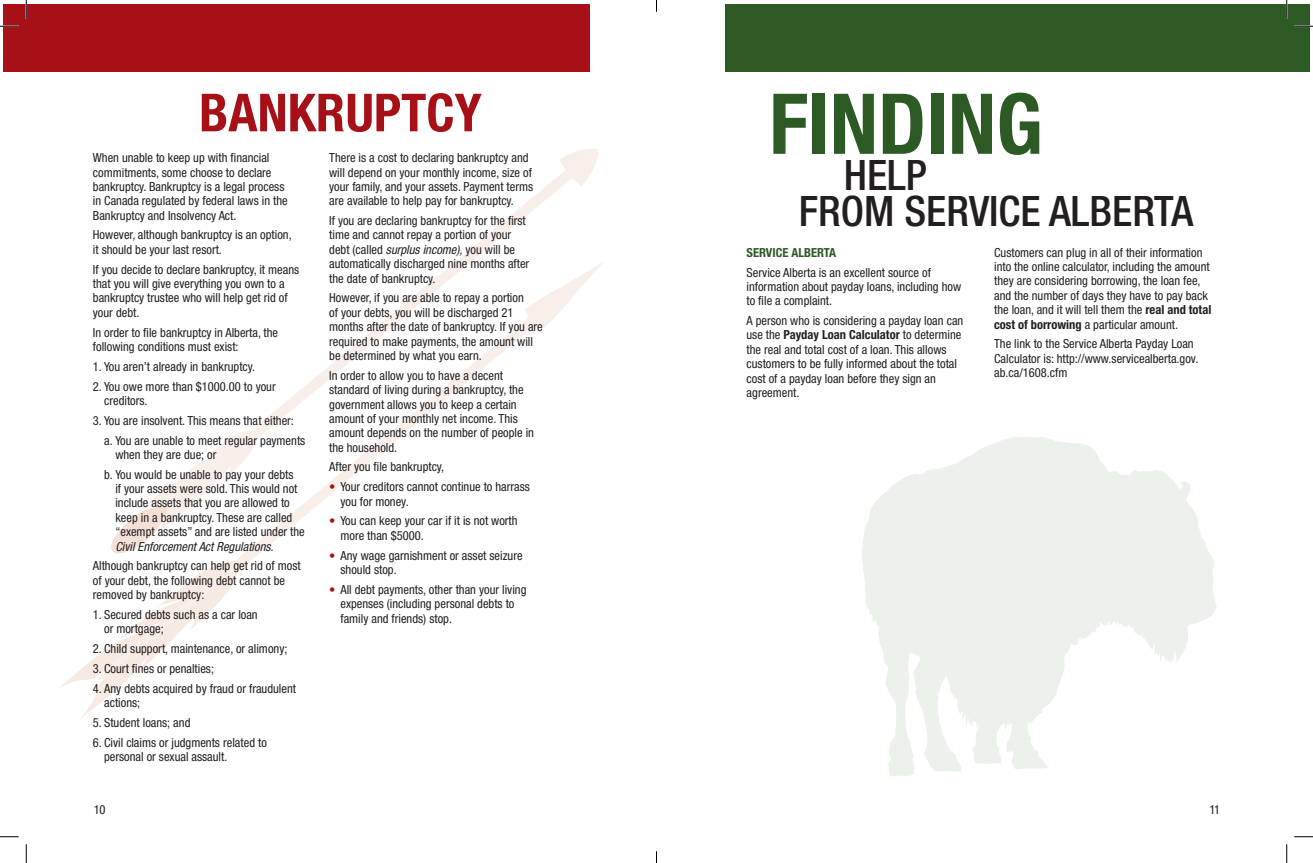
<style>
.page{position:relative;width:1313px;height:863px;background:#fff}
.page>*{position:absolute;margin:0;border:0;box-sizing:border-box;transform-origin:0 0}
.t1{font:700 condensed 84px "Helvetica Neue LT Std";color:#2d5925}
.t2{font:700 condensed 52.5px "Helvetica Neue LT Std";color:#a61016}
.t3{font:500 condensed 42px/36px "Helvetica Neue LT Std";color:#231f20}
.t4{font:condensed 12.5px/14.4px "Helvetica Neue LT Std";color:#231f20}
.t5{font:italic condensed 12.5px "Helvetica Neue LT Std";color:#231f20}
.t6{font:700 condensed 12.5px "Helvetica Neue LT Std";color:#2d5925}
.s1{font-style:italic}
.s2{color:#a61016}
.s3{font-weight:700}
</style>
<div class="page">
<svg style="left:400px;top:176px;width:162px;height:132px"></svg>
<svg style="left:525px;top:260px;width:78px;height:66px"></svg>
<svg style="left:252px;top:308px;width:294px;height:246px"></svg>
<svg style="left:559px;top:149px;width:40px;height:37px"></svg>
<svg style="left:60px;top:430px;width:199px;height:288px"></svg>
<svg style="left:862px;top:437px;width:354px;height:339px;fill:#edf1ec"></svg>
<div style="left:4px;top:4px;width:586px;height:67px;background:#a61016"></div>
<div style="left:725px;top:4px;width:584px;height:67px;background:#2d5925"></div>
<svg style="left:0;top:25px;width:19px;height:2px"></svg>
<svg style="left:1294px;top:25px;width:18px;height:2px"></svg>
<svg style="left:0;top:836px;width:19px;height:1px"></svg>
<svg style="left:1294px;top:836px;width:18px;height:1px"></svg>
<svg style="left:25px;top:0;width:2px;height:19px"></svg>
<svg style="left:25px;top:844px;width:2px;height:18px"></svg>
<svg style="left:1286px;top:0;width:1px;height:19px"></svg>
<svg style="left:1286px;top:844px;width:1px;height:18px"></svg>
<h2 class="t2" style="left:199px;top:81px;width:284px">BANKRUPTCY</h2>
<p class="t4" style="left:93px;top:150px;width:196px">When unable to keep up with financial commitments, some choose to declare bankruptcy. Bankruptcy is a legal process in Canada regulated by federal laws in the Bankruptcy and Insolvency Act.</p>
<p class="t4" style="left:93px;top:228px;width:200px">However, although bankruptcy is an option, it should be your last resort.</p>
<p class="t4" style="left:93px;top:262px;width:208px">If you decide to declare bankruptcy, it means that you will give everything you own to a bankruptcy trustee who will help get rid of your debt.</p>
<p class="t4" style="left:93px;top:325px;width:187px">In order to file bankruptcy in Alberta, the following conditions must exist:</p>
<p class="t4" style="left:93px;top:359px;width:164px">1. You aren’t already in bankruptcy.</p>
<p class="t4" style="left:104px;top:379px;width:173px;text-indent:-11px">2. You owe more than $1000.00 to your creditors.</p>
<p class="t4" style="left:104px;top:410px;width:203px;line-height:19.8px;text-indent:-11px">3. You are insolvent. This means that either: a. You are unable to meet regular payments</p>
<p class="t4" style="left:104px;top:444px;width:191px;line-height:19.8px;text-indent:11px">when they are due; or<br>b. You would be unable to pay your debts</p>
<p class="t4" style="left:115px;top:481px;width:191px">if your assets were sold. This would not include assets that you are allowed to keep in a bankruptcy. These are called “exempt assets” and are listed under the</p>
<p class="t5" style="left:115px;top:539px;width:160px">Civil Enforcement Act Regulations.</p>
<p class="t4" style="left:93px;top:558px;width:209px">Although bankruptcy can help get rid of most of your debt, the following debt cannot be removed by bankruptcy:</p>
<p class="t4" style="left:104px;top:607px;width:155px;text-indent:-11px">1. Secured debts such as a car loan or mortgage;</p>
<p class="t4" style="left:93px;top:641px;width:196px">2. Child support, maintenance, or alimony;</p>
<p class="t4" style="left:93px;top:661px;width:123px">3. Court fines or penalties;</p>
<p class="t4" style="left:104px;top:681px;width:193px;text-indent:-11px">4. Any debts acquired by fraud or fraudulent actions;</p>
<p class="t4" style="left:93px;top:715px;width:99px">5. Student loans; and</p>
<p class="t4" style="left:104px;top:735px;width:164px;text-indent:-11px">6. Civil claims or judgments related to personal or sexual assault.</p>
<p class="t4" style="left:329px;top:150px;width:205px">There is a cost to declaring bankruptcy and will depend on your monthly income, size of your family, and your assets. Payment terms are available to help pay for bankruptcy.</p>
<p class="t4" style="left:329px;top:213px;width:201px">If you are declaring bankruptcy for the first time and cannot repay a portion of your debt (called <span class="s1">surplus income),</span> you will be automatically discharged nine months after the date of bankruptcy.</p>
<p class="t4" style="left:329px;top:291px;width:215px">However, if you are able to repay a portion<br>of your debts, you will be discharged 21 months after the date of bankruptcy. If you are required to make payments, the amount will be determined by what you earn.</p>
<p class="t4" style="left:329px;top:368px;width:206px">In order to allow you to have a decent standard of living during a bankruptcy, the government allows you to keep a certain amount of your monthly net income. This amount depends on the number of people in the household.</p>
<p class="t4" style="left:329px;top:459px;width:116px">After you file bankruptcy,</p>
<p class="t4" style="left:340px;top:479px;width:191px;text-indent:-11px"><span class="s2">•</span> Your creditors cannot continue to harrass you for money.</p>
<p class="t4" style="left:340px;top:513px;width:179px;text-indent:-11px"><span class="s2">•</span> You can keep your car if it is not worth more than $5000.</p>
<p class="t4" style="left:340px;top:548px;width:184px;text-indent:-11px"><span class="s2">•</span> Any wage garnishment or asset seizure should stop.</p>
<p class="t4" style="left:340px;top:582px;width:187px;text-indent:-11px"><span class="s2">•</span> All debt payments, other than your living expenses (including personal debts to family and friends) stop.</p>
<h1 class="t1" style="left:769px;top:73px;width:275px">FINDING</h1>
<h3 class="t3" style="left:798px;top:156px;width:396px;text-indent:45px">HELP<br>FROM SERVICE ALBERTA</h3>
<p class="t6" style="left:746px;top:245px;width:91px">SERVICE ALBERTA</p>
<p class="t4" style="left:746px;top:265px;width:216px">Service Alberta is an excellent source of information about payday loans, including how to file a complaint.</p>
<p class="t4" style="left:746px;top:313px;width:218px">A person who is considering a payday loan can use the <span class="s3">Payday Loan Calculator</span> to determine the real and total cost of a loan. This allows customers to be fully informed about the total cost of a payday loan before they sign an agreement.</p>
<p class="t4" style="left:994px;top:245px;width:219px">Customers can plug in all of their information into the online calculator, including the amount they are considering borrowing, the loan fee, and the number of days they have to pay back the loan, and it will tell them the <span class="s3">real and total cost of borrowing</span> a particular amount.</p>
<p class="t4" style="left:994px;top:337px;width:206px">The link to the Service Alberta Payday Loan<br>Calculator is: http://www.servicealberta.gov. ab.ca/1608.cfm</p>
<p class="t4" style="left:94px;top:802px;width:13px">10</p>
<p class="t4" style="left:1209px;top:802px;width:12px">11</p>
</div>
